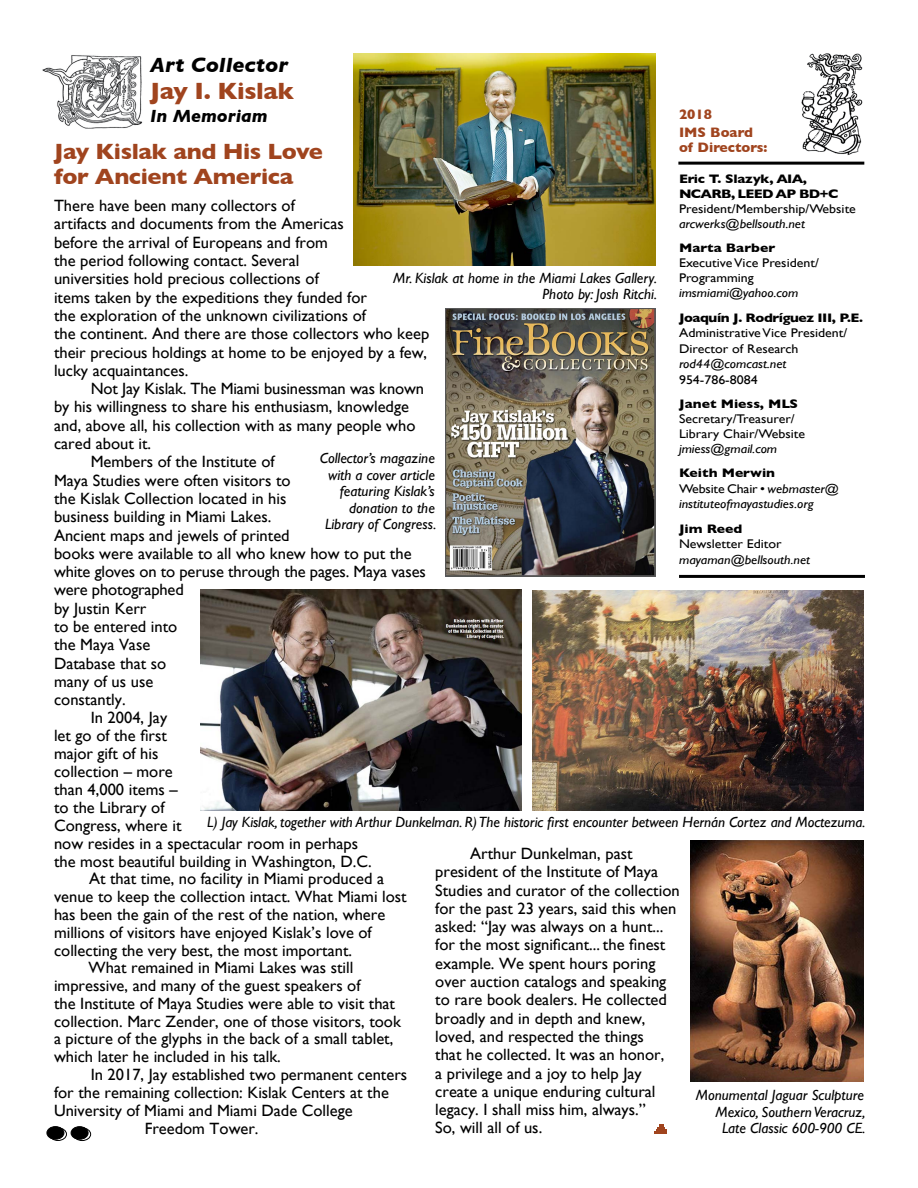
<style>
.page{position:relative;width:918px;height:1188px;background:#fff}
.page>*{position:absolute;margin:0;border:0;box-sizing:border-box;transform-origin:0 0}
.t1{font:700 24px "Gill Sans";letter-spacing:-.015em;color:#a0441e;scale:1.05 1}
.t2{font:700 22.5px/24px "Gill Sans";letter-spacing:-.015em;color:#a0441e;scale:1.05 1}
.t3{font:italic 700 21px "Gill Sans";color:#000;scale:1.05 1}
.t4{font:italic 700 18px "Gill Sans";color:#000}
.t5{font:16.35px/18.3px "Gill Sans";color:#000}
.t6{font:italic 14.85px/16.5px "Gill Sans";color:#000;text-align:right}
.t7{font:700 13.95px/18.1px "Gill Sans";color:#a0441e}
.t8{font:12.6px/15px "Gill Sans";color:#000;scale:1.11 1}
.t9{font:italic 12.6px/15.6px "Gill Sans";color:#000;scale:1.11 1}
.t10{font:700 12.6px "Gill Sans";letter-spacing:-.015em;color:#000;scale:1.11 1}
.t11{font:700 12.6px/15px "Gill Sans";letter-spacing:-.05em;color:#000;scale:1.11 1}
.s1{font-weight:700;font-style:normal}
.s2{font-style:normal}
</style>
<div class="page">
<img style="left:801px;top:53px;width:62px;height:102px">
<hr style="left:678px;top:162px;width:186px;height:3px;background:#000">
<hr style="left:679px;top:575px;width:186px;height:3px;background:#000">
<svg style="left:49px;top:1128px;width:17px;height:13px"></svg>
<div style="left:49px;top:1128px;width:18px;height:13px;border:1px solid #000;border-radius:50%"></div>
<div style="left:47px;top:1127px;width:17px;height:12px;background:#000;border-radius:50%"></div>
<div style="left:47px;top:1126px;width:17px;height:14px;border:1px solid #000;border-radius:50%"></div>
<svg style="left:74px;top:1128px;width:17px;height:13px"></svg>
<div style="left:73px;top:1128px;width:18px;height:13px;border:1px solid #000;border-radius:50%"></div>
<div style="left:71px;top:1127px;width:17px;height:12px;background:#000;border-radius:50%"></div>
<div style="left:71px;top:1126px;width:17px;height:14px;border:1px solid #000;border-radius:50%"></div>
<img style="left:353px;top:54px;width:303px;height:212px">
<img style="left:200px;top:590px;width:321px;height:220px">
<img style="left:532px;top:590px;width:332px;height:220px">
<img style="left:445px;top:309px;width:211px;height:268px">
<img style="left:691px;top:840px;width:173px;height:242px">
<img style="left:43px;top:55px;width:100px;height:74px">
<svg style="left:655px;top:1124px;width:12px;height:10px"></svg>
<p class="t3" style="left:150px;top:53px;width:133px">Art Collector</p>
<p class="t4" style="left:150px;top:106px;width:119px">In Memoriam</p>
<h2 class="t2" style="left:54px;top:139px;width:258px">Jay Kislak and His Love for Ancient America</h2>
<h1 class="t1" style="left:150px;top:72px;width:138px">Jay I. Kislak</h1>
<p class="t7" style="left:679px;top:105px;width:75px">2018<br>IMS Board</p>
<p class="t7" style="left:679px;top:138px;width:90px">of Directors:</p>
<p class="t11" style="left:679px;top:171px;width:145px">Eric T. Slazyk, AIA,<br>NCARB, LEED AP BD+C</p>
<p class="t8" style="left:679px;top:201px;width:161px">President/Membership/Website</p>
<p class="t9" style="left:679px;top:216px;width:115px">arcwerks@bellsouth.net</p>
<p class="t10" style="left:679px;top:238px;width:88px">Marta Barber</p>
<p class="t8" style="left:679px;top:255px;width:128px">Executive Vice President/<br>Programming</p>
<p class="t9" style="left:679px;top:285px;width:109px">imsmiami@yahoo.com</p>
<p class="t10" style="left:679px;top:308px;width:167px">Joaquín J. Rodríguez III, P.E.</p>
<p class="t8" style="left:679px;top:325px;width:153px;line-height:15.6px">Administrative Vice President/<br>Director of Research</p>
<p class="t9" style="left:679px;top:356px;width:98px">rod44@comcast.net</p>
<p class="t8" style="left:679px;top:372px;width:72px">954-786-8084</p>
<p class="t10" style="left:679px;top:394px;width:109px">Janet Miess, MLS</p>
<p class="t8" style="left:679px;top:411px;width:115px">Secretary/Treasurer/<br>Library Chair/Website</p>
<p class="t9" style="left:679px;top:441px;width:90px">jmiess@gmail.com</p>
<p class="t9" style="left:679px;top:465px;width:146px"><span class="s1">Keith Merwin<br></span><span class="s2">Website Chair •</span> webmaster@ instituteofmayastudies.org</p>
<p class="t10" style="left:679px;top:519px;width:59px">Jim Reed</p>
<p class="t8" style="left:679px;top:537px;width:94px">Newsletter Editor</p>
<p class="t9" style="left:679px;top:552px;width:120px">mayaman@bellsouth.net</p>
<p class="t5" style="left:54px;top:196px;width:377px">There have been many collectors of<br>artifacts and documents from the Americas<br>before the arrival of Europeans and from<br>the period following contact. Several<br>universities hold precious collections of<br>items taken by the expeditions they funded for<br>the exploration of the unknown civilizations of<br>the continent. And there are those collectors who keep their precious holdings at home to be enjoyed by a few, lucky acquaintances.</p>
<p class="t5" style="left:91px;top:379px;width:335px">Not Jay Kislak. The Miami businessman was known</p>
<p class="t5" style="left:54px;top:398px;width:357px">by his willingness to share his enthusiasm, knowledge</p>
<p class="t5" style="left:54px;top:416px;width:363px">and, above all, his collection with as many people who</p>
<p class="t5" style="left:54px;top:434px;width:99px">cared about it.</p>
<p class="t5" style="left:91px;top:453px;width:185px">Members of the Institute of</p>
<p class="t5" style="left:54px;top:471px;width:238px">Maya Studies were often visitors to</p>
<p class="t5" style="left:54px;top:489px;width:234px">the Kislak Collection located in his</p>
<p class="t5" style="left:54px;top:507px;width:219px">business building in Miami Lakes.</p>
<p class="t5" style="left:54px;top:526px;width:237px">Ancient maps and jewels of printed</p>
<p class="t5" style="left:54px;top:544px;width:359px">books were available to all who knew how to put the</p>
<p class="t5" style="left:54px;top:562px;width:373px">white gloves on to peruse through the pages. Maya vases</p>
<p class="t5" style="left:54px;top:581px;width:131px">were photographed</p>
<p class="t5" style="left:54px;top:599px;width:94px">by Justin Kerr</p>
<p class="t5" style="left:54px;top:617px;width:125px">to be entered into</p>
<p class="t5" style="left:54px;top:635px;width:98px">the Maya Vase</p>
<p class="t5" style="left:54px;top:654px;width:114px">Database that so</p>
<p class="t5" style="left:54px;top:672px;width:101px">many of us use</p>
<p class="t5" style="left:54px;top:690px;width:73px">constantly.</p>
<p class="t5" style="left:91px;top:708px;width:78px">In 2004, Jay</p>
<p class="t5" style="left:54px;top:726px;width:115px">let go of the first</p>
<p class="t5" style="left:54px;top:744px;width:106px">major gift of his</p>
<p class="t5" style="left:54px;top:762px;width:120px">collection – more</p>
<p class="t5" style="left:54px;top:780px;width:125px">than 4,000 items –</p>
<p class="t5" style="left:54px;top:798px;width:112px">to the Library of</p>
<p class="t5" style="left:54px;top:816px;width:129px">Congress, where it</p>
<p class="t5" style="left:54px;top:834px;width:306px">now resides in a spectacular room in perhaps</p>
<p class="t5" style="left:54px;top:852px;width:319px">the most beautiful building in Washington, D.C.</p>
<p class="t5" style="left:89px;top:870px;width:297px">At that time, no facility in Miami produced a</p>
<p class="t5" style="left:54px;top:887px;width:354px">venue to keep the collection intact. What Miami lost</p>
<p class="t5" style="left:54px;top:905px;width:333px">has been the gain of the rest of the nation, where</p>
<p class="t5" style="left:54px;top:923px;width:319px">millions of visitors have enjoyed Kislak’s love of</p>
<p class="t5" style="left:54px;top:941px;width:300px">collecting the very best, the most important.</p>
<p class="t5" style="left:89px;top:959px;width:266px">What remained in Miami Lakes was still</p>
<p class="t5" style="left:54px;top:976px;width:308px">impressive, and many of the guest speakers of</p>
<p class="t5" style="left:54px;top:994px;width:343px">the Institute of Maya Studies were able to visit that</p>
<p class="t5" style="left:54px;top:1012px;width:348px">collection. Marc Zender, one of those visitors, took</p>
<p class="t5" style="left:54px;top:1030px;width:341px">a picture of the glyphs in the back of a small tablet,</p>
<p class="t5" style="left:54px;top:1047px;width:228px">which later he included in his talk.</p>
<p class="t5" style="left:91px;top:1065px;width:318px">In 2017, Jay established two permanent centers</p>
<p class="t5" style="left:54px;top:1083px;width:336px">for the remaining collection: Kislak Centers at the</p>
<p class="t5" style="left:54px;top:1101px;width:300px">University of Miami and Miami Dade College</p>
<p class="t5" style="left:145px;top:1119px;width:115px">Freedom Tower.</p>
<p class="t6" style="left:393px;top:269px;width:265px">Mr. Kislak at home in the Miami Lakes Gallery.<br>Photo by: Josh Ritchi.</p>
<p class="t6" style="left:320px;top:450px;width:118px">Collector’s magazine with a cover article featuring Kislak’s donation to the<br>Library of Congress.</p>
<p class="t6" style="left:207px;top:814px;width:660px">L) Jay Kislak, together with Arthur Dunkelman. R) The historic first encounter between Hernán Cortez and Moctezuma.</p>
<p class="t5" style="left:435px;top:844px;width:246px;text-indent:35px">Arthur Dunkelman, past president of the Institute of Maya<br>Studies and curator of the collection for the past 23 years, said this when asked: “Jay was always on a hunt... for the most significant... the finest example. We spent hours poring over auction catalogs and speaking to rare book dealers. He collected broadly and in depth and knew, loved, and respected the things<br>that he collected. It was an honor,<br>a privilege and a joy to help Jay create a unique enduring cultural legacy. I shall miss him, always.”<br>So, will all of us.</p>
<p class="t6" style="left:696px;top:1087px;width:171px">Monumental Jaguar Sculpture<br>Mexico, Southern Veracruz,<br>Late Classic 600-900 CE.</p>
</div>
